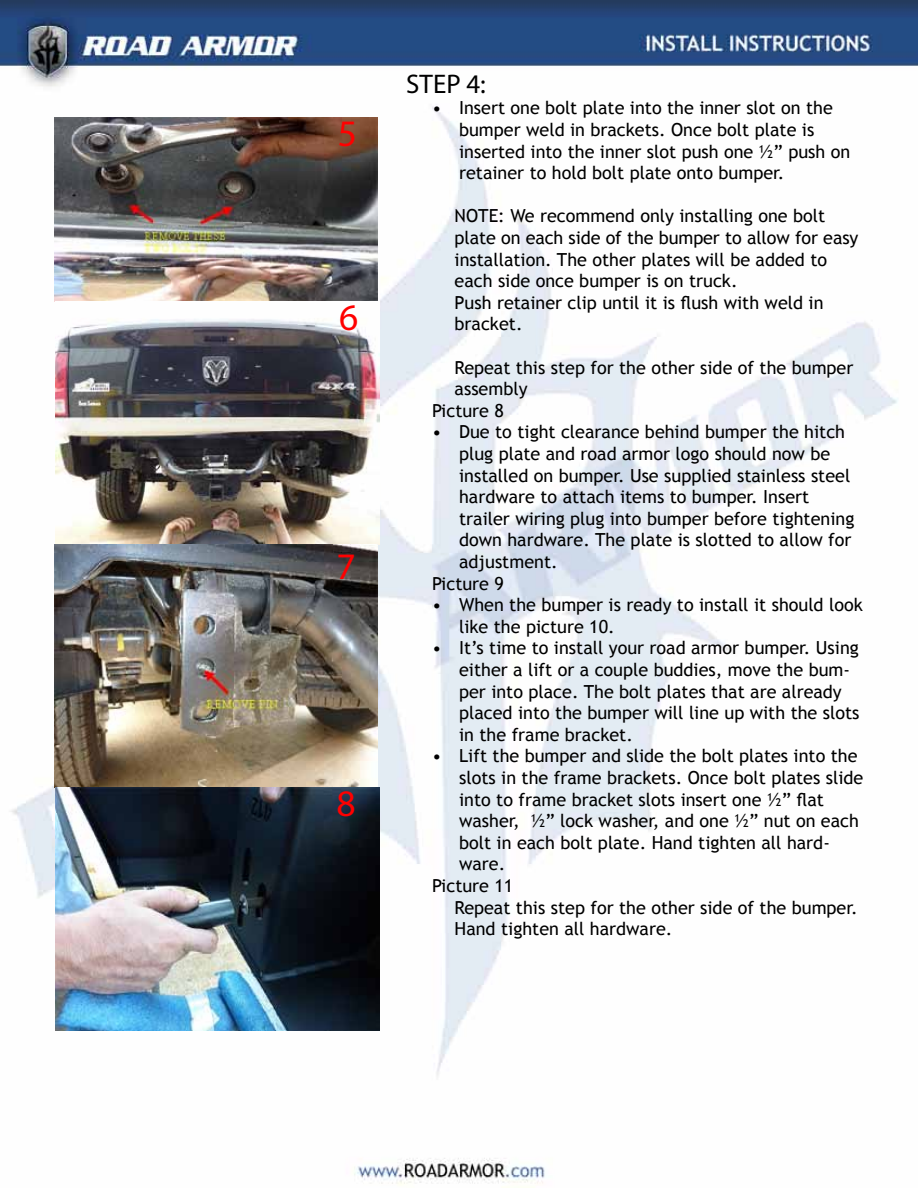
<style>
.page{position:relative;width:918px;height:1188px;background:#fff}
.page>*{position:absolute;margin:0;border:0;box-sizing:border-box;transform-origin:0 0}
.t1{font:37.5px "Myriad Pro";color:#f00}
.t2{font:27px "Myriad Pro";color:#000}
.t3{font:18px/21.6px "Trebuchet MS";color:#000}
</style>
<div class="page">
<img style="left:0;top:0;width:918px;height:1185px">
<img style="left:54px;top:118px;width:324px;height:184px">
<img style="left:56px;top:302px;width:323px;height:243px">
<img style="left:54px;top:545px;width:324px;height:243px">
<img style="left:56px;top:787px;width:323px;height:243px">
<h1 class="t1" style="left:338px;top:110px;width:21px">5</h1>
<h1 class="t1" style="left:339px;top:294px;width:21px">6</h1>
<h1 class="t1" style="left:337px;top:543px;width:21px">7</h1>
<h1 class="t1" style="left:336px;top:780px;width:21px">8</h1>
<h2 class="t2" style="left:406px;top:67px;width:81px">STEP 4:</h2>
<p class="t3" style="left:459px;top:98px;width:393px;text-indent:-27px">• Insert one bolt plate into the inner slot on the bumper weld in brackets. Once bolt plate is inserted into the inner slot push one ½” push on retainer to hold bolt plate onto bumper.</p>
<p class="t3" style="left:455px;top:206px;width:405px">NOTE: We recommend only installing one bolt plate on each side of the bumper to allow for easy installation. The other plates will be added to each side once bumper is on truck.<br>Push retainer clip until it is flush with weld in bracket.</p>
<p class="t3" style="left:455px;top:357px;width:400px">Repeat this step for the other side of the bumper</p>
<p class="t3" style="left:455px;top:378px;width:74px">assembly</p>
<p class="t3" style="left:432px;top:400px;width:73px">Picture 8</p>
<p class="t3" style="left:432px;top:422px;width:414px">• Due to tight clearance behind bumper the hitch</p>
<p class="t3" style="left:459px;top:443px;width:373px">plug plate and road armor logo should now be</p>
<p class="t3" style="left:459px;top:465px;width:393px">installed on bumper. Use supplied stainless steel</p>
<p class="t3" style="left:459px;top:486px;width:352px">hardware to attach items to bumper. Insert</p>
<p class="t3" style="left:459px;top:508px;width:397px">trailer wiring plug into bumper before tightening</p>
<p class="t3" style="left:459px;top:530px;width:394px">down hardware. The plate is slotted to allow for</p>
<p class="t3" style="left:459px;top:551px;width:100px">adjustment.</p>
<p class="t3" style="left:432px;top:573px;width:73px">Picture 9</p>
<p class="t3" style="left:459px;top:594px;width:405px;text-indent:-27px">• When the bumper is ready to install it should look like the picture 10.</p>
<p class="t3" style="left:459px;top:638px;width:402px;text-indent:-27px">• It’s time to install your road armor bumper. Using either a lift or a couple buddies, move the bum&shy;per into place. The bolt plates that are already placed into the bumper will line up with the slots in the frame bracket.</p>
<p class="t3" style="left:432px;top:746px;width:427px">• Lift the bumper and slide the bolt plates into the</p>
<p class="t3" style="left:459px;top:767px;width:406px">slots in the frame brackets. Once bolt plates slide</p>
<p class="t3" style="left:459px;top:789px;width:366px">into to frame bracket slots insert one ½” flat</p>
<p class="t3" style="left:459px;top:810px;width:401px">washer, ½” lock washer, and one ½” nut on each</p>
<p class="t3" style="left:459px;top:832px;width:373px">bolt in each bolt plate. Hand tighten all hard-</p>
<p class="t3" style="left:459px;top:854px;width:48px">ware.</p>
<p class="t3" style="left:432px;top:875px;width:83px">Picture 11</p>
<p class="t3" style="left:455px;top:897px;width:405px">Repeat this step for the other side of the bumper.</p>
<p class="t3" style="left:455px;top:918px;width:219px">Hand tighten all hardware.</p>
</div>
